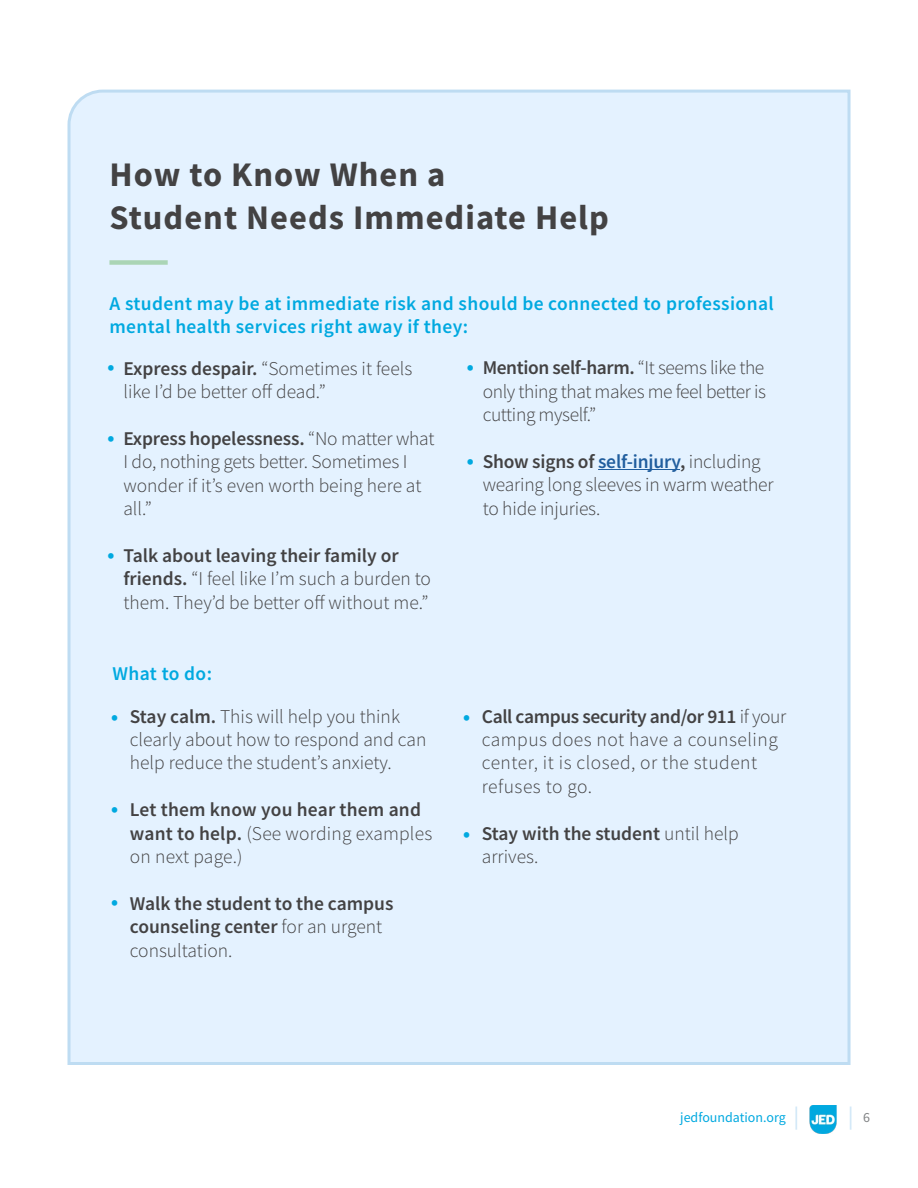
<style>
.page{position:relative;width:918px;height:1188px;background:#fff}
.page>*{position:absolute;margin:0;border:0;box-sizing:border-box;transform-origin:0 0}
.t1{font:700 34.5px/43.5px "Source Sans Pro";letter-spacing:.03em;color:#434243}
.t2{font:300 19.5px/23.4px "Source Sans Pro";color:#434243}
.t3{font:600 19.5px/23.4px "Source Sans Pro";color:#434243}
.t4{font:600 19.5px/23.4px "Source Sans Pro";letter-spacing:.02em;color:#00a9e0}
.t5{font:300 19.5px/23.4px "Source Sans Pro";letter-spacing:.025em;color:#434243}
.t6{font:300 19.5px/23.4px "Source Sans Pro";letter-spacing:-.02em;color:#434243}
.t7{font:600 19.5px "Source Sans Pro";letter-spacing:-.02em;color:#434243}
.t8{font:900 19.5px "Source Sans Pro";color:#00a9e0}
.t9{font:13.95px "Source Sans Pro";color:#00a9e0}
.t10{font:13.95px "Source Sans Pro";color:#818385}
.s1{font-weight:900;color:#00a9e0}
.s2{font-weight:600}
.s3{font-weight:300}
.s4{color:#215e9e}
</style>
<div class="page">
<div style="left:67px;top:89px;width:784px;height:976px;background:#e4f2ff"></div>
<div style="left:109px;top:260px;width:59px;height:5px;background:#aad5b5"></div>
<hr style="left:795px;top:1107px;width:2px;height:23px;background:#d4e9f8">
<svg style="left:850px;top:1107px;width:1px;height:23px"></svg>
<img style="left:809px;top:1105px;width:28px;height:29px">
<hr style="left:598px;top:469px;width:82px;height:1px;background:#215e9e">
<h1 class="t1" style="left:109px;top:152px;width:501px">How to Know When a<br>Student Needs Immediate Help</h1>
<p class="t4" style="left:109px;top:292px;width:666px">A student may be at immediate risk and should be connected to professional mental health services right away if they:</p>
<p class="t2" style="left:108px;top:356px;width:306px"><span class="s1">•</span> <span class="s2">Express despair.</span> “Sometimes it feels</p>
<p class="t2" style="left:123px;top:380px;width:204px">like I’d be better off dead.”</p>
<p class="t3" style="left:108px;top:426px;width:328px"><span class="s1">•</span> Express hopelessness. <span class="s3">“No matter what</span></p>
<p class="t2" style="left:123px;top:450px;width:300px">I do, nothing gets better. Sometimes I wonder if it’s even worth being here at all.”</p>
<p class="t3" style="left:108px;top:543px;width:293px"><span class="s1">•</span> Talk about leaving their family or</p>
<p class="t2" style="left:123px;top:567px;width:309px"><span class="s2">friends.</span> “I feel like I’m such a burden to them. They’d be better off without me.”</p>
<p class="t4" style="left:113px;top:661px;width:101px">What to do:</p>
<p class="t2" style="left:130px;top:704px;width:298px"><span class="s2">Stay calm.</span> This will help you think clearly about how to respond and can help reduce the student’s anxiety.</p>
<p class="t3" style="left:130px;top:798px;width:304px">Let them know you hear them and want to help. <span class="s3">(See wording examples on next page.)</span></p>
<p class="t3" style="left:130px;top:891px;width:265px">Walk the student to the campus counseling center <span class="s3">for an urgent consultation.</span></p>
<p class="t8" style="left:111px;top:703px;width:9px">•</p>
<p class="t8" style="left:111px;top:795px;width:9px">•</p>
<p class="t8" style="left:111px;top:888px;width:9px">•</p>
<p class="t7" style="left:467px;top:355px;width:299px"><span class="s1">•</span> Mention self-harm. <span class="s3">“It seems like the</span></p>
<p class="t6" style="left:483px;top:380px;width:285px">only thing that makes me feel better is cutting myself.”</p>
<p class="t3" style="left:467px;top:450px;width:295px"><span class="s1">•</span> Show signs of <span class="s4">self-injury</span>, <span class="s3">including</span></p>
<p class="t2" style="left:483px;top:473px;width:292px">wearing long sleeves in warm weather to hide injuries.</p>
<p class="t8" style="left:463px;top:703px;width:9px">•</p>
<p class="t8" style="left:463px;top:820px;width:9px">•</p>
<p class="t5" style="left:482px;top:704px;width:306px"><span class="s2">Call campus security and/or 911</span> if your campus does not have a counseling center, it is closed, or the student refuses to go.</p>
<p class="t3" style="left:482px;top:821px;width:258px">Stay with the student <span class="s3">until help arrives.</span></p>
<p class="t9" style="left:680px;top:1109px;width:107px">jedfoundation.org</p>
<p class="t10" style="left:863px;top:1109px;width:8px">6</p>
</div>
